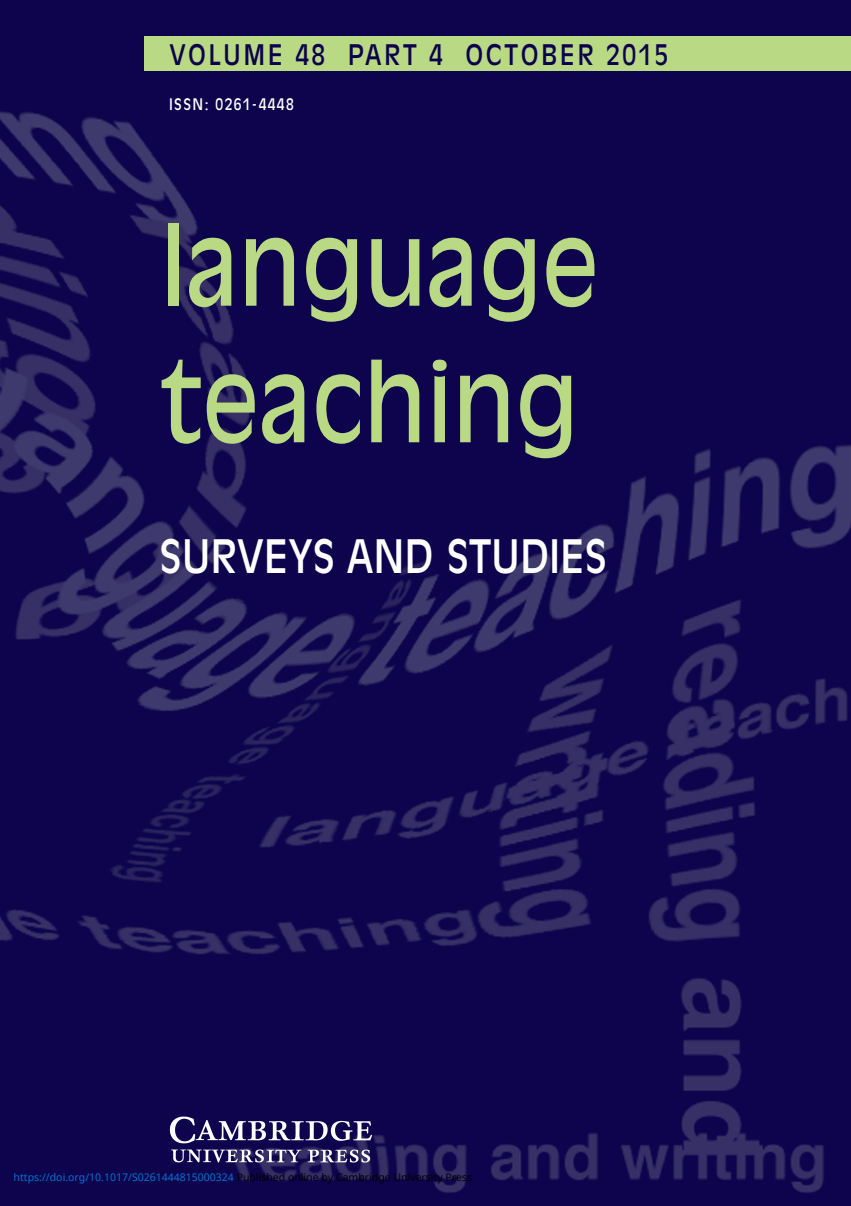
<style>
.page{position:relative;width:851px;height:1206px;background:#fff}
.page>*{position:absolute;margin:0;border:0;box-sizing:border-box;transform-origin:0 0}
.t1{font:106.75px/136.5px "Antique Olive";color:#b9d985;scale:.88 1}
.t2{font:45.5px "Antique Olive";color:#fff;scale:.88 1}
.t3{font:28px "Antique Olive";letter-spacing:.1em;color:#0c034c;scale:.88 1}
.t4{font:15.75px "Antique Olive";letter-spacing:.1em;color:#fff;scale:.88 1}
.t5{font:10.5px "Noto Sans";color:#0172cf}
.s1{color:#000}
</style>
<div class="page">
<img style="left:0;top:0;width:851px;height:1205px">
<div style="left:144px;top:37px;width:707px;height:34px;background:#b9d985"></div>
<img style="left:165px;top:1106px;width:219px;height:67px">
<h3 class="t3" style="left:169px;top:43px;width:568px">VOLUME 48 PART 4 OCTOBER 2015</h3>
<h3 class="t4" style="left:169px;top:98px;width:143px">ISSN: 0261-4448</h3>
<h1 class="t1" style="left:160px;top:204px;width:500px">language teaching</h1>
<h2 class="t2" style="left:159px;top:537px;width:510px">SURVEYS AND STUDIES</h2>
<p class="t5" style="left:14px;top:1169px;width:460px">https://doi.org/10.1017/S0261444815000324 <span class="s1">Published online by Cambridge University Press</span></p>
</div>
